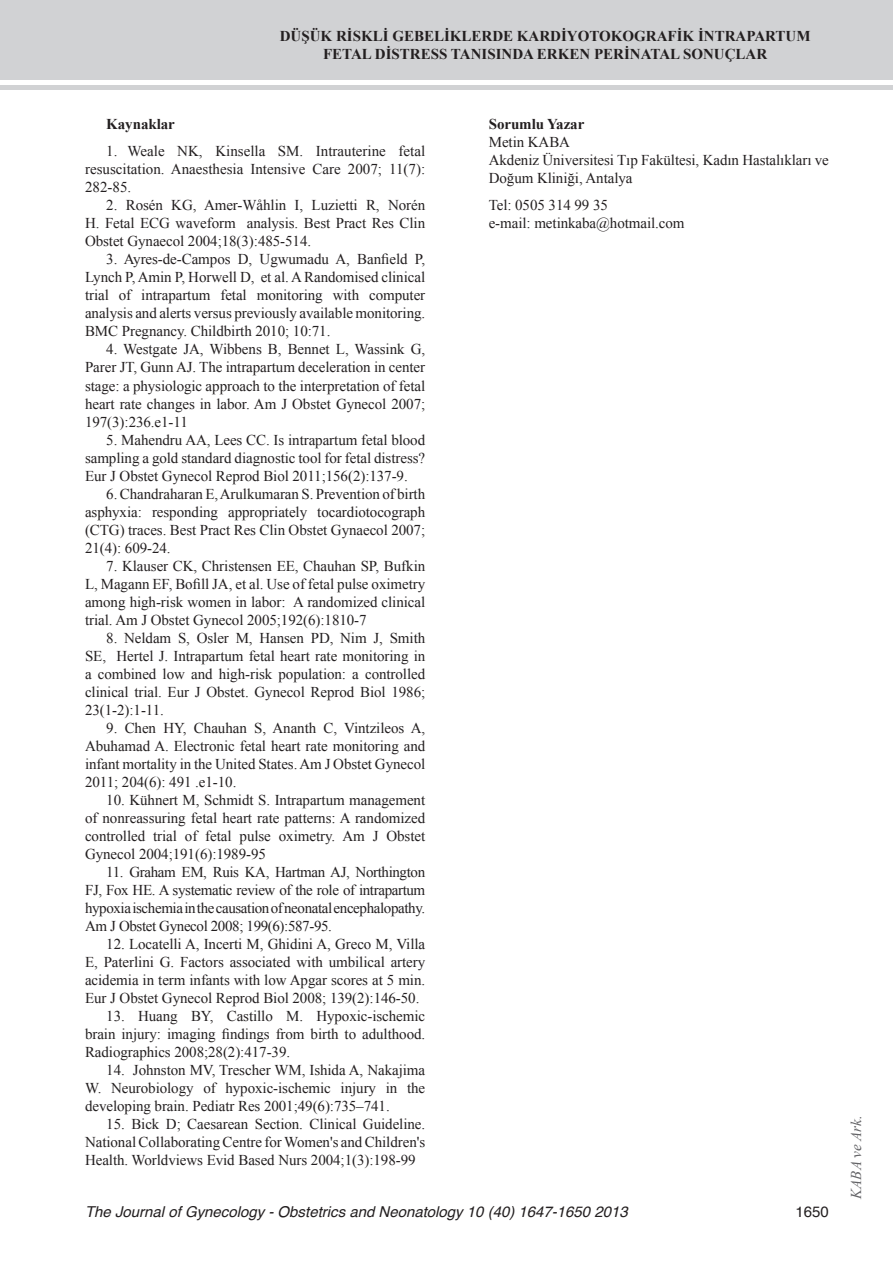
<style>
.page{position:relative;width:893px;height:1263px;background:#fff}
.page>*{position:absolute;margin:0;border:0;box-sizing:border-box;transform-origin:0 0}
.t1{font:15px/18px "Times New Roman";letter-spacing:-.005em;color:#231f20;text-align:justify}
.t2{font:700 15px/18px "Times New Roman";color:#231f20;text-align:center}
.t3{font:italic 15px "Helvetica";color:#231f20}
.t4{font:italic 15px "Times New Roman";color:#636366}
.t5{font:15px "Helvetica";color:#231f20}
</style>
<div class="page">
<div style="left:0;top:0;width:893px;height:89px;background:#d1d2d4"></div>
<hr style="left:0;top:81px;width:893px;height:4px;background:#fff">
<p class="t2" style="left:280px;top:26px;width:532px">DÜŞÜK RİSKLİ GEBELİKLERDE KARDİYOTOKOGRAFİK İNTRAPARTUM<br>FETAL DİSTRESS TANISINDA ERKEN PERİNATAL SONUÇLAR</p>
<p class="t2" style="left:106px;top:115px;width:70px">Kaynaklar</p>
<p class="t1" style="left:85px;top:142px;width:342px;text-indent:21px">1. Weale NK, Kinsella SM. Intrauterine fetal resuscitation. Anaesthesia Intensive Care 2007; 11(7):<br>282-85.</p>
<p class="t1" style="left:85px;top:196px;width:342px;text-indent:21px">2. Rosén KG, Amer-Wåhlin I, Luzietti R, Norén H. Fetal ECG waveform analysis. Best Pract Res Clin Obstet Gynaecol 2004;18(3):485-514.</p>
<p class="t1" style="left:85px;top:250px;width:342px;text-indent:21px">3. Ayres-de-Campos D, Ugwumadu A, Banfield P, Lynch P, Amin P, Horwell D, et al. A Randomised clinical trial of intrapartum fetal monitoring with computer analysis and alerts versus previously available monitoring.<br>BMC Pregnancy. Childbirth 2010; 10:71.</p>
<p class="t1" style="left:85px;top:340px;width:342px;text-indent:21px">4. Westgate JA, Wibbens B, Bennet L, Wassink G, Parer JT, Gunn AJ. The intrapartum deceleration in center stage: a physiologic approach to the interpretation of fetal heart rate changes in labor. Am J Obstet Gynecol 2007; 197(3):236.e1-11</p>
<p class="t1" style="left:85px;top:430px;width:342px;text-indent:21px">5. Mahendru AA, Lees CC. Is intrapartum fetal blood sampling a gold standard diagnostic tool for fetal distress?<br>Eur J Obstet Gynecol Reprod Biol 2011;156(2):137-9.</p>
<p class="t1" style="left:85px;top:484px;width:342px;text-indent:21px">6. Chandraharan E, Arulkumaran S. Prevention of birth asphyxia: responding appropriately tocardiotocograph (CTG) traces. Best Pract Res Clin Obstet Gynaecol 2007; 21(4): 609-24.</p>
<p class="t1" style="left:85px;top:556px;width:342px;text-indent:21px">7. Klauser CK, Christensen EE, Chauhan SP, Bufkin L, Magann EF, Bofill JA, et al. Use of fetal pulse oximetry among high-risk women in labor: A randomized clinical trial. Am J Obstet Gynecol 2005;192(6):1810-7</p>
<p class="t1" style="left:85px;top:628px;width:342px;text-indent:21px">8. Neldam S, Osler M, Hansen PD, Nim J, Smith SE, Hertel J. Intrapartum fetal heart rate monitoring in a combined low and high-risk population: a controlled clinical trial. Eur J Obstet. Gynecol Reprod Biol 1986; 23(1-2):1-11.</p>
<p class="t1" style="left:85px;top:718px;width:342px;text-indent:21px">9. Chen HY, Chauhan S, Ananth C, Vintzileos A, Abuhamad A. Electronic fetal heart rate monitoring and infant mortality in the United States. Am J Obstet Gynecol 2011; 204(6): 491 .e1-10.</p>
<p class="t1" style="left:85px;top:790px;width:342px;text-indent:21px">10. Kühnert M, Schmidt S. Intrapartum management of nonreassuring fetal heart rate patterns: A randomized controlled trial of fetal pulse oximetry. Am J Obstet Gynecol 2004;191(6):1989-95</p>
<p class="t1" style="left:85px;top:862px;width:342px;text-indent:21px">11. Graham EM, Ruis KA, Hartman AJ, Northington FJ, Fox HE. A systematic review of the role of intrapartum hypoxia ischemia in the causation of neonatal encephalopathy.<br>Am J Obstet Gynecol 2008; 199(6):587-95.</p>
<p class="t1" style="left:85px;top:934px;width:342px;text-indent:21px">12. Locatelli A, Incerti M, Ghidini A, Greco M, Villa E, Paterlini G. Factors associated with umbilical artery acidemia in term infants with low Apgar scores at 5 min.<br>Eur J Obstet Gynecol Reprod Biol 2008; 139(2):146-50.</p>
<p class="t1" style="left:85px;top:1006px;width:342px;text-indent:21px">13. Huang BY, Castillo M. Hypoxic-ischemic brain injury: imaging findings from birth to adulthood.<br>Radiographics 2008;28(2):417-39.</p>
<p class="t1" style="left:85px;top:1060px;width:342px;text-indent:21px">14. Johnston MV, Trescher WM, Ishida A, Nakajima W. Neurobiology of hypoxic-ischemic injury in the developing brain. Pediatr Res 2001;49(6):735–741.</p>
<p class="t1" style="left:85px;top:1114px;width:342px;text-indent:21px">15. Bick D; Caesarean Section. Clinical Guideline.<br>National Collaborating Centre for Women's and Children's Health. Worldviews Evid Based Nurs 2004;1(3):198-99</p>
<p class="t2" style="left:489px;top:115px;width:97px">Sorumlu Yazar</p>
<p class="t1" style="left:489px;top:133px;width:342px;text-align:left">Metin KABA<br>Akdeniz Üniversitesi Tıp Fakültesi, Kadın Hastalıkları ve<br>Doğum Kliniği, Antalya</p>
<p class="t1" style="left:489px;top:196px;width:197px">Tel: 0505 314 99 35<br>e-mail: metinkaba@hotmail.com</p>
<p class="t3" style="left:85px;top:1200px;width:544px">The Journal of Gynecology - Obstetrics and Neonatology 10 (40) 1647-1650 2013</p>
<p class="t5" style="left:795px;top:1200px;width:35px">1650</p>
<p class="t4" style="left:846px;top:1199px;width:85px;rotate:-90deg">KABA ve Ark.</p>
</div>
